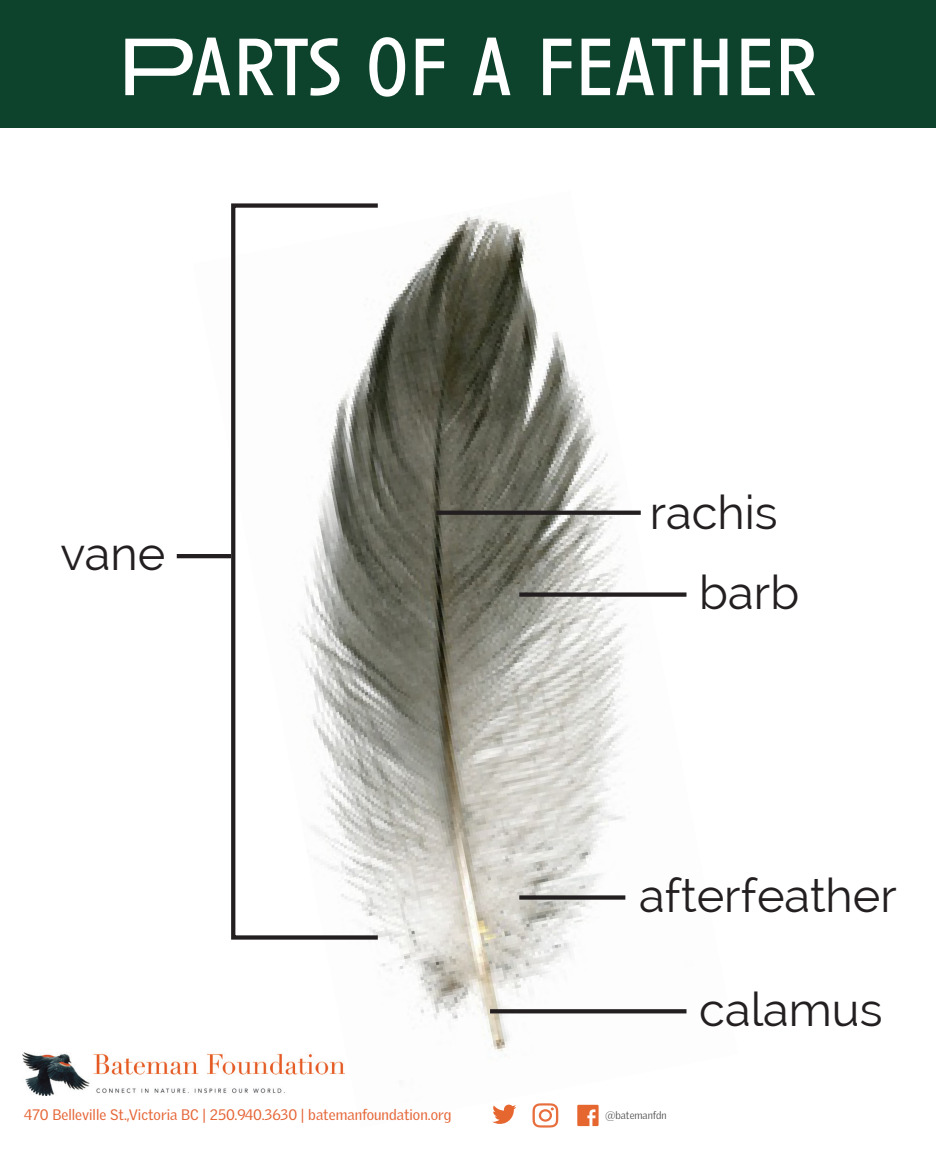
<style>
.page{position:relative;width:936px;height:1152px;background:#fff}
.page>*{position:absolute;margin:0;border:0;box-sizing:border-box;transform-origin:0 0}
.t1{font:83.8px "Anisette Std";color:#fff}
.t2{font:47px "Raleway";color:#231f20}
.t3{font:14.8px "Griffith Gothic";color:#e66638}
.t4{font:300 10.4px "Griffith Gothic";color:#404040}
</style>
<div class="page">
<div style="left:0;top:0;width:936px;height:127px;background:#0d432c"></div>
<img style="left:193px;top:215px;width:494px;height:912px">
<div style="left:231px;top:203px;width:149px;height:737px;border:4px solid #231f20"></div>
<hr style="left:436px;top:511px;width:205px;height:4px;background:#231f20">
<div style="left:519px;top:592px;width:168px;height:5px;background:#231f20"></div>
<div style="left:519px;top:895px;width:106px;height:5px;background:#231f20"></div>
<svg style="left:490px;top:1009px;width:197px;height:4px"></svg>
<hr style="left:177px;top:554px;width:54px;height:4px;background:#231f20">
<svg style="left:577px;top:1105px;width:22px;height:21px"></svg>
<svg style="left:533px;top:1103px;width:25px;height:25px"></svg>
<svg style="left:492px;top:1105px;width:24px;height:19px"></svg>
<img style="left:22px;top:1053px;width:323px;height:42px">
<p class="t1" style="left:118px;top:22px;width:701px">PARTS OF A FEATHER</p>
<p class="t2" style="left:61px;top:526px;width:106px">vane</p>
<p class="t2" style="left:650px;top:485px;width:129px">rachis</p>
<p class="t2" style="left:699px;top:565px;width:102px">barb</p>
<p class="t2" style="left:639px;top:868px;width:259px">afterfeather</p>
<p class="t2" style="left:699px;top:982px;width:185px">calamus</p>
<p class="t3" style="left:24px;top:1105px;width:429px">470 Belleville St.,Victoria BC | 250.940.3630 | batemanfoundation.org</p>
<p class="t4" style="left:605px;top:1109px;width:63px">@batemanfdn</p>
</div>
